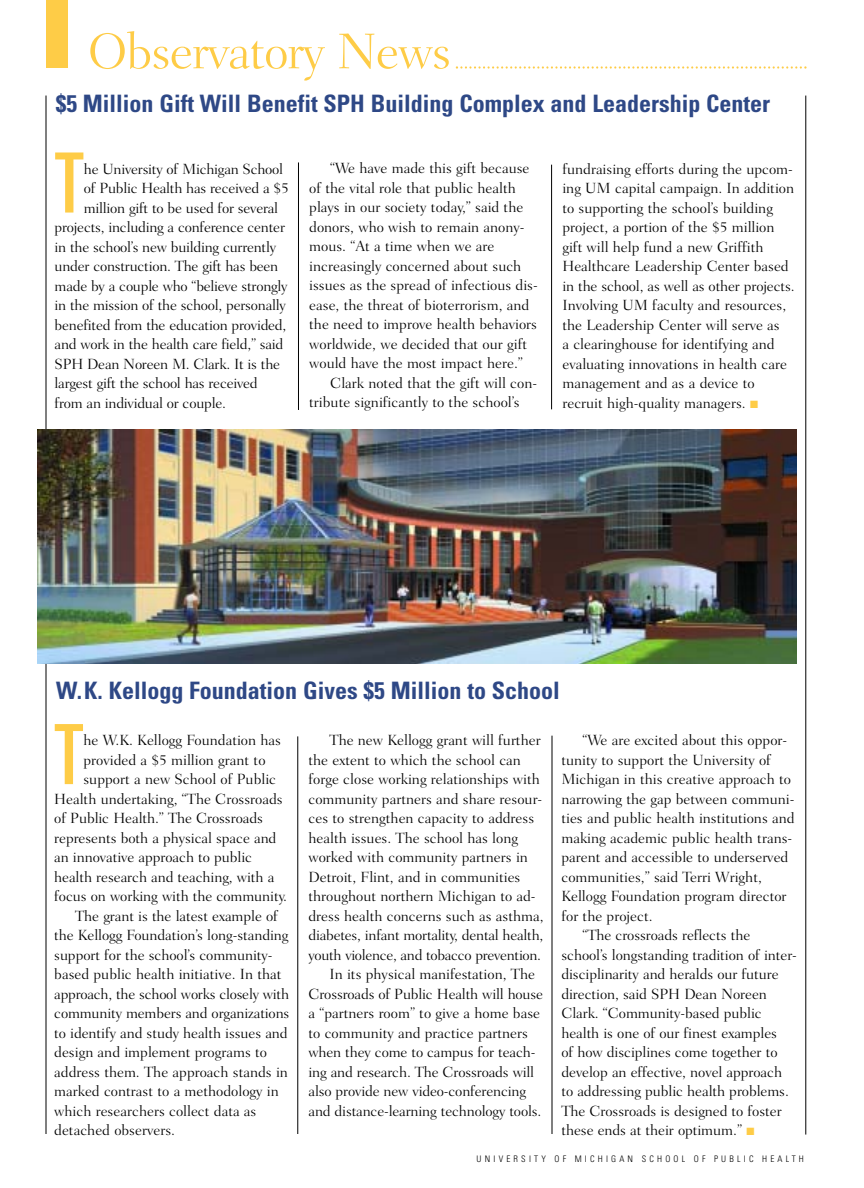
<style>
.page{position:relative;width:864px;height:1188px;background:#fff}
.page>*{position:absolute;margin:0;border:0;box-sizing:border-box;transform-origin:0 0}
.t1{font:ultra-condensed 83.25px "Univers";color:#fecc47}
.t2{font:300 51px "Fairfield LH";letter-spacing:-.025em;color:#fecc47}
.t3{font:700 condensed 24px "Univers";color:#2e4886}
.t4{font:300 15px/19.5px "Fairfield LH";color:#000}
.t5{font:300 15px "Fairfield LH";letter-spacing:-.02em;color:#000}
.t6{font:300 condensed 9px "Univers";letter-spacing:.355em;color:#000}
.s1{color:#fecc47}
</style>
<div class="page">
<div style="left:46px;top:0;width:21px;height:68px;background:#fecc47"></div>
<svg style="left:456px;top:66px;width:351px;height:3px"></svg>
<hr style="left:552px;top:736px;width:1px;height:398px;background:#000">
<hr style="left:46px;top:96px;width:1px;height:1038px;background:#000">
<hr style="left:298px;top:736px;width:1px;height:398px;background:#000">
<hr style="left:806px;top:96px;width:1px;height:1039px;background:#000">
<hr style="left:551px;top:165px;width:1px;height:244px;background:#000">
<hr style="left:298px;top:162px;width:1px;height:248px;background:#000">
<img style="left:38px;top:430px;width:759px;height:233px">
<h2 class="t2" style="left:88px;top:31px;width:365px">Observatory News</h2>
<h3 class="t3" style="left:56px;top:95px;width:716px">$5 Million Gift Will Benefit SPH Building Complex and Leadership Center</h3>
<h1 class="t1" style="left:55px;top:152px;width:31px">T</h1>
<p class="t4" style="left:84px;top:160px;width:201px">he University of Michigan School</p>
<p class="t4" style="left:84px;top:180px;width:207px">of Public Health has received a $5</p>
<p class="t4" style="left:84px;top:199px;width:196px">million gift to be used for several</p>
<p class="t4" style="left:55px;top:219px;width:232px">projects, including a conference center</p>
<p class="t4" style="left:55px;top:238px;width:223px">in the school’s new building currently</p>
<p class="t4" style="left:55px;top:258px;width:225px">under construction. The gift has been</p>
<p class="t4" style="left:55px;top:277px;width:235px">made by a couple who “believe strongly</p>
<p class="t4" style="left:55px;top:297px;width:233px">in the mission of the school, personally</p>
<p class="t4" style="left:55px;top:316px;width:233px">benefited from the education provided,</p>
<p class="t4" style="left:55px;top:336px;width:230px">and work in the health care field,” said</p>
<p class="t4" style="left:55px;top:355px;width:227px">SPH Dean Noreen M. Clark. It is the</p>
<p class="t4" style="left:55px;top:375px;width:205px">largest gift the school has received</p>
<p class="t4" style="left:55px;top:394px;width:173px">from an individual or couple.</p>
<p class="t4" style="left:330px;top:160px;width:201px">“We have made this gift because</p>
<p class="t4" style="left:309px;top:179px;width:208px">of the vital role that public health</p>
<p class="t4" style="left:309px;top:199px;width:216px">plays in our society today,” said the</p>
<p class="t4" style="left:309px;top:218px;width:217px">donors, who wish to remain anony-</p>
<p class="t4" style="left:309px;top:238px;width:187px">mous. “At a time when we are</p>
<p class="t4" style="left:309px;top:257px;width:214px">increasingly concerned about such</p>
<p class="t4" style="left:309px;top:277px;width:230px">issues as the spread of infectious dis-</p>
<p class="t4" style="left:309px;top:296px;width:222px">ease, the threat of bioterrorism, and</p>
<p class="t4" style="left:309px;top:316px;width:229px">the need to improve health behaviors</p>
<p class="t4" style="left:309px;top:335px;width:219px">worldwide, we decided that our gift</p>
<p class="t4" style="left:309px;top:355px;width:215px">would have the most impact here.”</p>
<p class="t4" style="left:330px;top:374px;width:208px">Clark noted that the gift will con-</p>
<p class="t4" style="left:309px;top:394px;width:212px">tribute significantly to the school’s</p>
<p class="t4" style="left:562px;top:161px;width:234px">fundraising efforts during the upcom&shy;ing UM capital campaign. In addition to supporting the school’s building project, a portion of the $5 million gift will help fund a new Griffith Healthcare Leadership Center based in the school, as well as other projects.<br>Involving UM faculty and resources, the Leadership Center will serve as<br>a clearinghouse for identifying and evaluating innovations in health care management and as a device to recruit high-quality managers. <span class="s1">■</span></p>
<h3 class="t3" style="left:56px;top:682px;width:505px">W.K. Kellogg Foundation Gives $5 Million to School</h3>
<h1 class="t1" style="left:54px;top:724px;width:31px">T</h1>
<p class="t4" style="left:83px;top:732px;width:199px">he W.K. Kellogg Foundation has</p>
<p class="t4" style="left:83px;top:751px;width:184px">provided a $5 million grant to</p>
<p class="t4" style="left:83px;top:771px;width:194px">support a new School of Public</p>
<p class="t4" style="left:54px;top:790px;width:230px">Health undertaking, “The Crossroads</p>
<p class="t4" style="left:54px;top:810px;width:210px">of Public Health.” The Crossroads</p>
<p class="t4" style="left:54px;top:829px;width:224px">represents both a physical space and</p>
<p class="t4" style="left:54px;top:849px;width:199px">an innovative approach to public</p>
<p class="t4" style="left:54px;top:868px;width:222px">health research and teaching, with a</p>
<p class="t4" style="left:54px;top:888px;width:234px">focus on working with the community.</p>
<p class="t4" style="left:75px;top:907px;width:204px">The grant is the latest example of</p>
<p class="t4" style="left:54px;top:927px;width:236px">the Kellogg Foundation’s long-standing</p>
<p class="t4" style="left:54px;top:946px;width:220px">support for the school’s community-</p>
<p class="t4" style="left:54px;top:966px;width:229px">based public health initiative. In that</p>
<p class="t4" style="left:54px;top:985px;width:236px">approach, the school works closely with</p>
<p class="t4" style="left:54px;top:1005px;width:237px">community members and organizations</p>
<p class="t4" style="left:54px;top:1024px;width:235px">to identify and study health issues and</p>
<p class="t4" style="left:54px;top:1044px;width:214px">design and implement programs to</p>
<p class="t4" style="left:54px;top:1063px;width:235px">address them. The approach stands in</p>
<p class="t4" style="left:54px;top:1083px;width:226px">marked contrast to a methodology in</p>
<p class="t4" style="left:54px;top:1102px;width:204px">which researchers collect data as</p>
<p class="t4" style="left:54px;top:1122px;width:122px">detached observers.</p>
<p class="t4" style="left:330px;top:732px;width:213px">The new Kellogg grant will further</p>
<p class="t4" style="left:309px;top:751px;width:214px">the extent to which the school can</p>
<p class="t4" style="left:309px;top:771px;width:233px">forge close working relationships with</p>
<p class="t4" style="left:309px;top:790px;width:235px">community partners and share resour-</p>
<p class="t4" style="left:309px;top:810px;width:227px">ces to strengthen capacity to address</p>
<p class="t4" style="left:309px;top:829px;width:211px">health issues. The school has long</p>
<p class="t4" style="left:309px;top:849px;width:221px">worked with community partners in</p>
<p class="t4" style="left:309px;top:868px;width:213px">Detroit, Flint, and in communities</p>
<p class="t4" style="left:309px;top:888px;width:229px">throughout northern Michigan to ad-</p>
<p class="t4" style="left:309px;top:907px;width:237px">dress health concerns such as asthma,</p>
<p class="t4" style="left:309px;top:927px;width:236px">diabetes, infant mortality, dental health,</p>
<p class="t5" style="left:309px;top:949px;width:234px">youth violence, and tobacco prevention.</p>
<p class="t4" style="left:330px;top:966px;width:207px">In its physical manifestation, The</p>
<p class="t4" style="left:309px;top:985px;width:236px">Crossroads of Public Health will house</p>
<p class="t4" style="left:309px;top:1005px;width:233px">a “partners room” to give a home base</p>
<p class="t4" style="left:309px;top:1024px;width:221px">to community and practice partners</p>
<p class="t4" style="left:309px;top:1044px;width:228px">when they come to campus for teach-</p>
<p class="t4" style="left:309px;top:1063px;width:227px">ing and research. The Crossroads will</p>
<p class="t4" style="left:309px;top:1083px;width:219px">also provide new video-conferencing</p>
<p class="t4" style="left:309px;top:1102px;width:234px">and distance-learning technology tools.</p>
<p class="t4" style="left:582px;top:732px;width:206px">“We are excited about this oppor-</p>
<p class="t4" style="left:561px;top:751px;width:211px">tunity to support the University of</p>
<p class="t4" style="left:561px;top:771px;width:231px">Michigan in this creative approach to</p>
<p class="t4" style="left:561px;top:790px;width:235px">narrowing the gap between communi-</p>
<p class="t4" style="left:561px;top:810px;width:235px">ties and public health institutions and</p>
<p class="t4" style="left:561px;top:829px;width:232px">making academic public health trans-</p>
<p class="t4" style="left:561px;top:849px;width:228px">parent and accessible to underserved</p>
<p class="t4" style="left:561px;top:868px;width:202px">communities,” said Terri Wright,</p>
<p class="t4" style="left:561px;top:888px;width:227px">Kellogg Foundation program director</p>
<p class="t4" style="left:561px;top:907px;width:93px">for the project.</p>
<p class="t4" style="left:582px;top:927px;width:169px">“The crossroads reflects the</p>
<p class="t4" style="left:561px;top:946px;width:237px">school’s longstanding tradition of inter-</p>
<p class="t4" style="left:561px;top:966px;width:219px">disciplinarity and heralds our future</p>
<p class="t4" style="left:561px;top:985px;width:207px">direction, said SPH Dean Noreen</p>
<p class="t4" style="left:561px;top:1005px;width:202px">Clark. “Community-based public</p>
<p class="t4" style="left:561px;top:1024px;width:217px">health is one of our finest examples</p>
<p class="t4" style="left:561px;top:1044px;width:218px">of how disciplines come together to</p>
<p class="t4" style="left:561px;top:1063px;width:222px">develop an effective, novel approach</p>
<p class="t4" style="left:561px;top:1083px;width:229px">to addressing public health problems.</p>
<p class="t4" style="left:561px;top:1102px;width:222px">The Crossroads is designed to foster</p>
<p class="t4" style="left:561px;top:1122px;width:194px">these ends at their optimum.” <span class="s1">■</span></p>
<p class="t6" style="left:477px;top:1156px;width:329px">UNIVERSITY OF MICHIGAN SCHOOL OF PUBLIC HEALTH</p>
</div>
